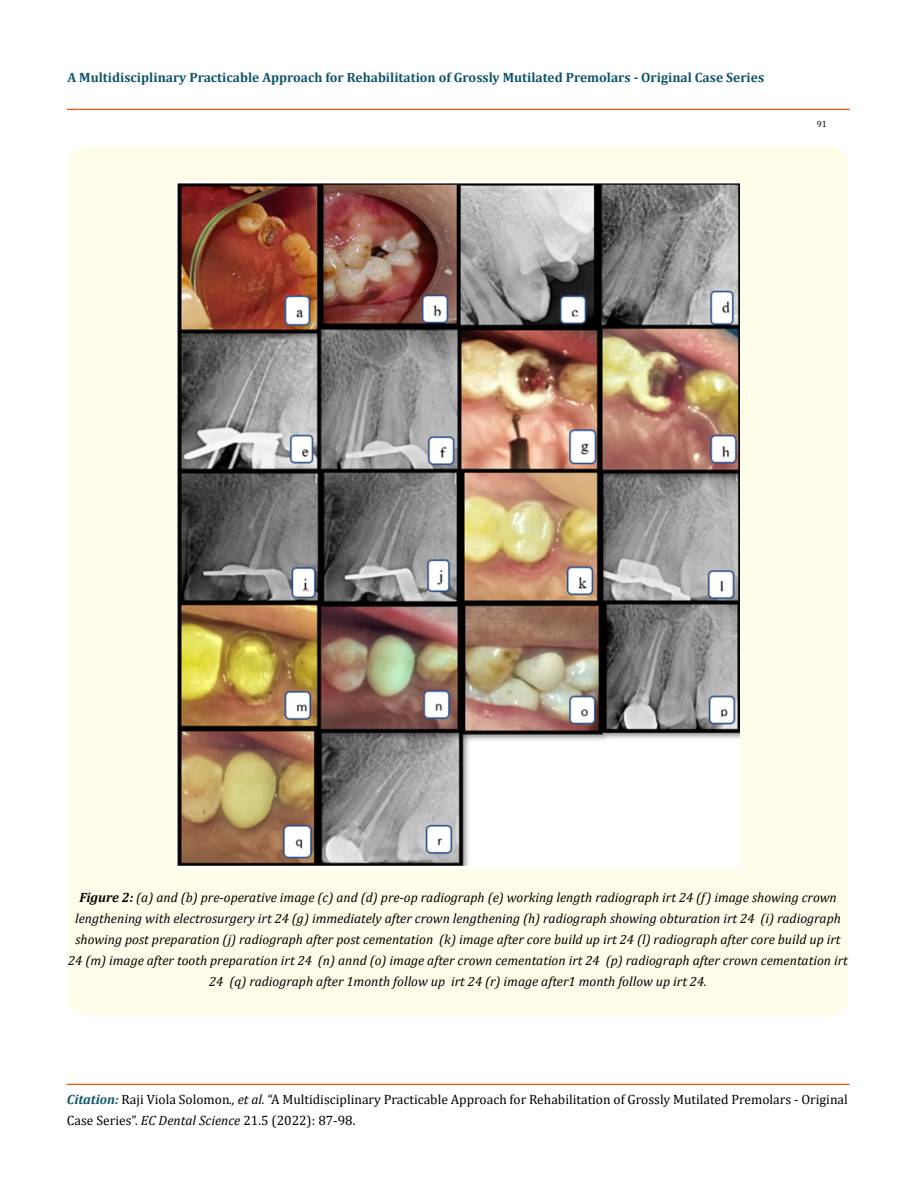
<style>
.page{position:relative;width:917px;height:1188px;background:#fff}
.page>*{position:absolute;margin:0;border:0;box-sizing:border-box;transform-origin:0 0}
.t1{font:italic 13.5px/21px "Cambria";color:#000;text-align:center}
.t2{font:13.5px/21px "Cambria";color:#000}
.t3{font:700 13.5px "Cambria";color:#0e546a}
.t4{font:9px "Cambria";color:#000}
.s1{font-weight:700}
.s2{font-weight:700;font-style:italic;color:#0e546a}
.s3{font-style:italic}
</style>
<div class="page">
<div style="left:67px;top:109px;width:782px;height:1px;border:1px solid #e05d1a"></div>
<div style="left:67px;top:1084px;width:782px;height:1px;border:1px solid #e05d1a"></div>
<div style="left:68px;top:147px;width:780px;height:869px;background:#fffde9;border-radius:18px"></div>
<img style="left:178px;top:182px;width:561px;height:687px">
<p class="t3" style="left:68px;top:68px;width:698px">A Multidisciplinary Practicable Approach for Rehabilitation of Grossly Mutilated Premolars - Original Case Series</p>
<p class="t4" style="left:816px;top:118px;width:11px">91</p>
<p class="t1" style="left:68px;top:887px;width:781px"><span class="s1">Figure 2:</span> (a) and (b) pre-operative image (c) and (d) pre-op radiograph (e) working length radiograph irt 24 (f) image showing crown lengthening with electrosurgery irt 24 (g) immediately after crown lengthening (h) radiograph showing obturation irt 24 (i) radiograph showing post preparation (j) radiograph after post cementation (k) image after core build up irt 24 (l) radiograph after core build up irt 24 (m) image after tooth preparation irt 24 (n) annd (o) image after crown cementation irt 24 (p) radiograph after crown cementation irt 24 (q) radiograph after 1month follow up irt 24 (r) image after1 month follow up irt 24.</p>
<p class="t2" style="left:67px;top:1089px;width:782px"><span class="s2">Citation:</span> Raji Viola Solomon<span class="s3">., et al.</span> “A Multidisciplinary Practicable Approach for Rehabilitation of Grossly Mutilated Premolars - Original<br>Case Series”. <span class="s3">EC Dental Science</span> 21.5 (2022): 87-98.</p>
</div>
